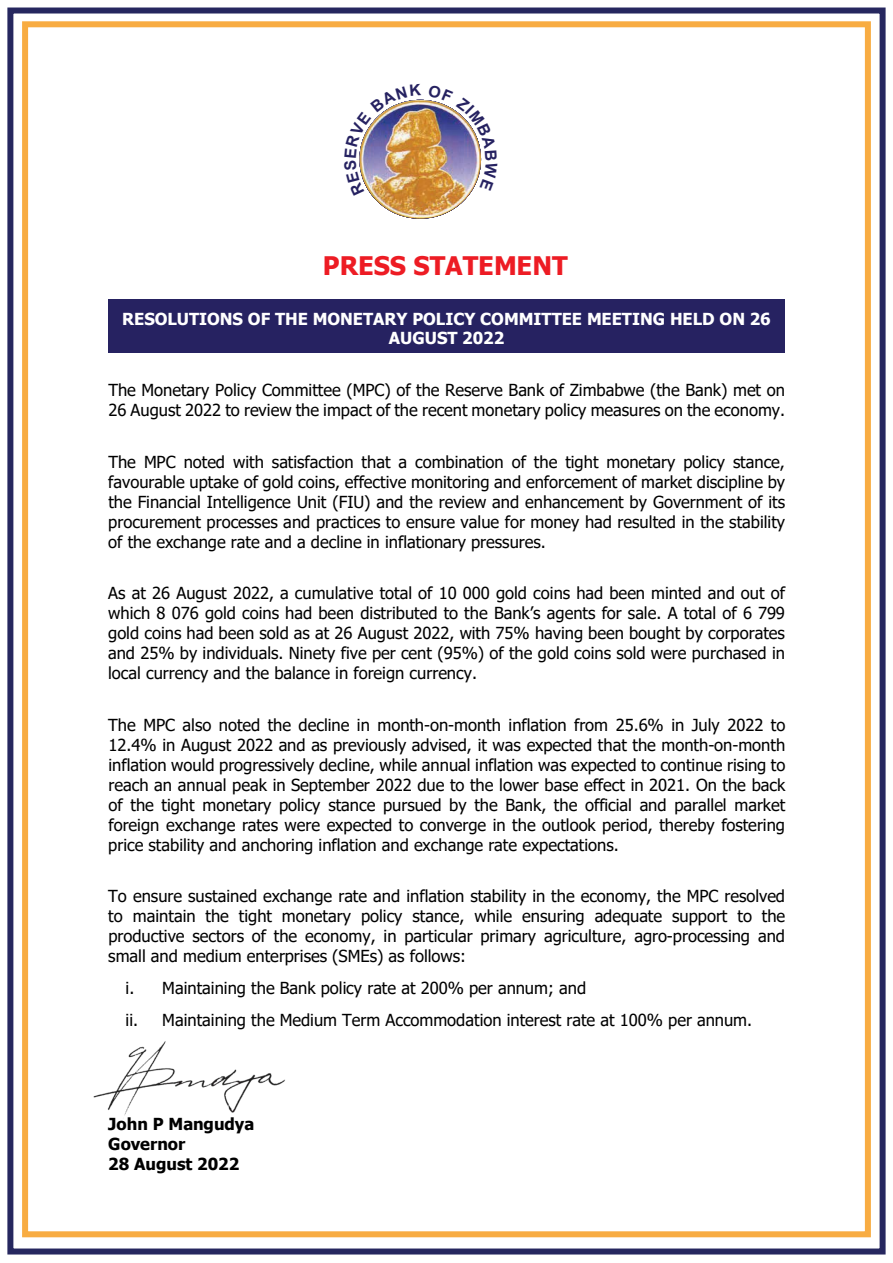
<style>
.page{position:relative;width:893px;height:1263px;background:#fff}
.page>*{position:absolute;margin:0;border:0;box-sizing:border-box;transform-origin:0 0}
.t1{font:700 25.5px "Tahoma";color:#ed1c24}
.t2{font:16.5px/20px "Tahoma";color:#000;text-align:justify}
.t3{font:700 16.5px/20px "Tahoma";color:#fff;text-align:center}
.t4{font:700 16.5px/20px "Tahoma";color:#000}
</style>
<div class="page">
<div style="left:108px;top:300px;width:676px;height:53px;background:#262261"></div>
<img style="left:93px;top:1041px;width:192px;height:75px">
<div style="left:7px;top:8px;width:879px;height:1246px;border:6px solid #26275f"></div>
<div style="left:22px;top:21px;width:849px;height:1216px;border:6px solid #f8ac42"></div>
<img style="left:359px;top:99px;width:123px;height:120px">
<h1 class="t1" style="left:323px;top:247px;width:246px">PRESS STATEMENT</h1>
<p class="t3" style="left:122px;top:309px;width:650px">RESOLUTIONS OF THE MONETARY POLICY COMMITTEE MEETING HELD ON 26<br>AUGUST 2022</p>
<p class="t2" style="left:108px;top:381px;width:678px">The Monetary Policy Committee (MPC) of the Reserve Bank of Zimbabwe (the Bank) met on<br>26 August 2022 to review the impact of the recent monetary policy measures on the economy.</p>
<p class="t2" style="left:108px;top:453px;width:678px">The MPC noted with satisfaction that a combination of the tight monetary policy stance, favourable uptake of gold coins, effective monitoring and enforcement of market discipline by the Financial Intelligence Unit (FIU) and the review and enhancement by Government of its procurement processes and practices to ensure value for money had resulted in the stability of the exchange rate and a decline in inflationary pressures.</p>
<p class="t2" style="left:108px;top:584px;width:678px">As at 26 August 2022, a cumulative total of 10 000 gold coins had been minted and out of which 8 076 gold coins had been distributed to the Bank’s agents for sale. A total of 6 799 gold coins had been sold as at 26 August 2022, with 75% having been bought by corporates and 25% by individuals. Ninety five per cent (95%) of the gold coins sold were purchased in local currency and the balance in foreign currency.</p>
<p class="t2" style="left:108px;top:716px;width:679px">The MPC also noted the decline in month-on-month inflation from 25.6% in July 2022 to 12.4% in August 2022 and as previously advised, it was expected that the month-on-month inflation would progressively decline, while annual inflation was expected to continue rising to reach an annual peak in September 2022 due to the lower base effect in 2021. On the back of the tight monetary policy stance pursued by the Bank, the official and parallel market foreign exchange rates were expected to converge in the outlook period, thereby fostering price stability and anchoring inflation and exchange rate expectations.</p>
<p class="t2" style="left:108px;top:887px;width:678px">To ensure sustained exchange rate and inflation stability in the economy, the MPC resolved to maintain the tight monetary policy stance, while ensuring adequate support to the productive sectors of the economy, in particular primary agriculture, agro-processing and small and medium enterprises (SMEs) as follows:</p>
<p class="t2" style="left:126px;top:973px;width:628px;line-height:32.1px">i. Maintaining the Bank policy rate at 200% per annum; and<br>ii. Maintaining the Medium Term Accommodation interest rate at 100% per annum.</p>
<p class="t4" style="left:108px;top:1115px;width:148px">John P Mangudya<br>Governor<br>28 August 2022</p>
</div>
